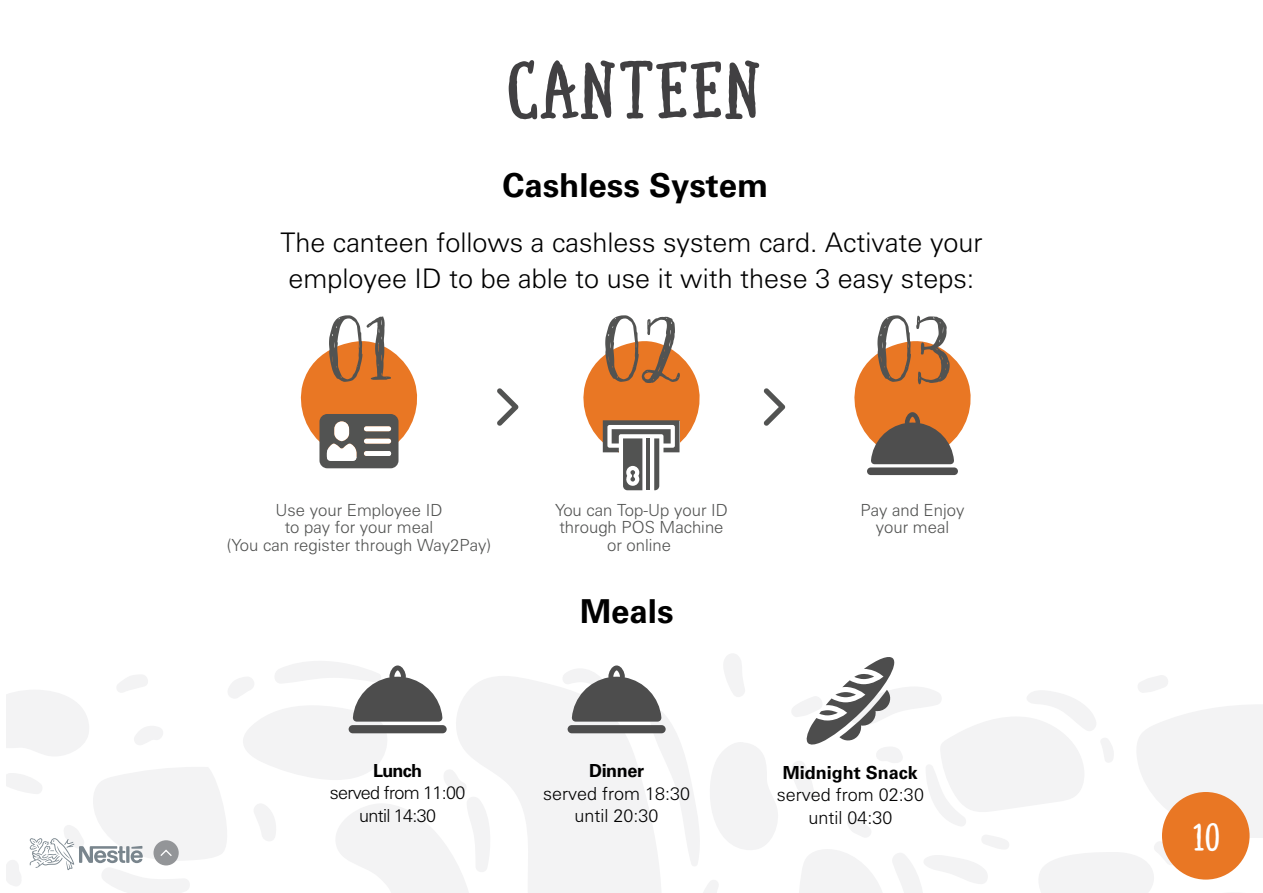
<style>
.page{position:relative;width:1263px;height:893px;background:#fff}
.page>*{position:absolute;margin:0;border:0;box-sizing:border-box;transform-origin:0 0}
.t1{font:85.05px "Local Market Display Rough";color:#525352}
.t2{font:900 78px "Local Market";color:#414042}
.t3{font:900 36px "Local Market";color:#fff}
.t4{font:700 33px "Univers Cyr";color:#000}
.t5{font:300 27px/36px "Univers Cyr";color:#000;text-align:center}
.t6{font:300 18px/22.5px "Univers Cyr";color:#000;text-align:center}
.t7{font:300 18px/22.5px "Univers Cyr";letter-spacing:-.04em;color:#000;text-align:center}
.t8{font:700 18px "Univers Cyr";color:#000}
.t9{font:300 16.65px/17.2px "Univers Cyr";color:#525352;text-align:center}
</style>
<div class="page">
<svg style="left:703px;top:880px;width:15px;height:13px"></svg>
<svg style="left:493px;top:676px;width:168px;height:217px;fill:#f3f3f4"></svg>
<svg style="left:792px;top:657px;width:471px;height:236px"></svg>
<svg style="left:6px;top:661px;width:487px;height:232px"></svg>
<div style="left:349px;top:725px;width:98px;height:8px;background:#4d4d4d;border-radius:4px"></div>
<svg style="left:560px;top:654px;width:218px;height:212px"></svg>
<div style="left:568px;top:725px;width:98px;height:8px;background:#4d4d4d;border-radius:4px"></div>
<svg style="left:583px;top:341px;width:117px;height:149px"></svg>
<svg style="left:854px;top:341px;width:117px;height:123px"></svg>
<div style="left:867px;top:467px;width:91px;height:8px;background:#4e4e4e;border-radius:4px"></div>
<svg style="left:497px;top:388px;width:21px;height:38px"></svg>
<svg style="left:764px;top:388px;width:21px;height:38px"></svg>
<svg style="left:300px;top:341px;width:118px;height:127px"></svg>
<div style="left:364px;top:451px;width:27px;height:5px;background:#fff;border-radius:2px"></div>
<div style="left:364px;top:439px;width:27px;height:5px;background:#fff;border-radius:2px"></div>
<div style="left:364px;top:426px;width:27px;height:5px;background:#fff;border-radius:2px"></div>
<h2 class="t2" style="left:505px;top:47px;width:258px">CANTEEN</h2>
<h3 class="t4" style="left:502px;top:165px;width:267px">Cashless System</h3>
<h3 class="t5" style="left:280px;top:224px;width:704px">The canteen follows a cashless system card. Activate your employee ID to be able to use it with these 3 easy steps:</h3>
<h1 class="t1" style="left:326px;top:305px;width:71px">01</h1>
<p class="t9" style="left:227px;top:501px;width:266px">Use your Employee ID<br>to pay for your meal<br>(You can register through Way2Pay(</p>
<h1 class="t1" style="left:602px;top:305px;width:84px">02</h1>
<p class="t9" style="left:555px;top:501px;width:174px">You can Top-Up your ID through POS Machine or online</p>
<h3 class="t4" style="left:580px;top:592px;width:95px">Meals</h3>
<h1 class="t1" style="left:874px;top:305px;width:81px">03</h1>
<p class="t9" style="left:860px;top:501px;width:105px">Pay and Enjoy your meal</p>
<p class="t8" style="left:373px;top:760px;width:51px">Lunch</p>
<p class="t7" style="left:330px;top:782px;width:137px">served from 11:00 until 14:30</p>
<p class="t8" style="left:589px;top:760px;width:57px">Dinner</p>
<p class="t6" style="left:543px;top:782px;width:149px">served from 18:30 until 20:30</p>
<p class="t8" style="left:783px;top:761px;width:137px">Midnight Snack</p>
<p class="t6" style="left:777px;top:783px;width:149px">served from 02:30 until 04:30</p>
<h3 class="t3" style="left:1193px;top:818px;width:29px">10</h3>
</div>
